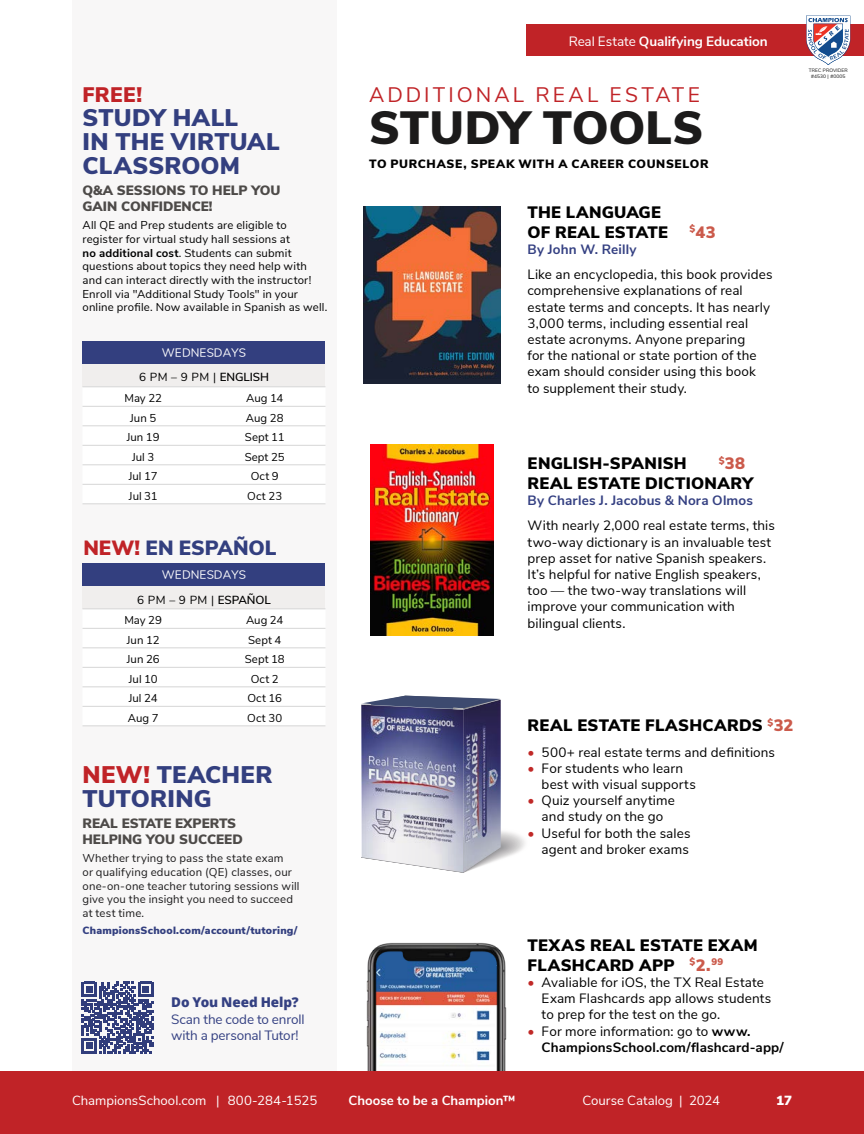
<style>
.page{position:relative;width:864px;height:1134px;background:#fff}
.page>*{position:absolute;margin:0;border:0;box-sizing:border-box;transform-origin:0 0}
.t1{font:900 46.5px "Nunito Sans";letter-spacing:.005em;color:#1c1b1b}
.t2{font:900 24px/24px "Nunito Sans";letter-spacing:.01em;color:#333f7f}
.t3{font:21px "Nunito Sans";letter-spacing:.15em;color:#c02327}
.t4{font:900 21px "Nunito Sans";color:#c02327}
.t5{font:900 20.55px "Nunito Sans";color:#333f7f}
.t6{font:900 16.5px/19.8px "Nunito Sans";letter-spacing:.02em;color:#000}
.t7{font:900 16.5px "Nunito Sans";color:#cb5a4b}
.t8{font:13.5px/16.2px "Nunito Sans";letter-spacing:.01em;color:#000}
.t9{font:900 13.5px/16.2px "Nunito Sans";color:#4d4a48}
.t10{font:700 13.5px/16.2px "Nunito Sans";letter-spacing:.01em;color:#000}
.t11{font:13.5px/16.2px "Nunito Sans";letter-spacing:-.01em;color:#344082}
.t12{font:700 13.5px "Nunito Sans";letter-spacing:.01em;color:#344082}
.t13{font:700 13.5px "Nunito Sans";letter-spacing:-.005em;color:#fff}
.t14{font:13.2px "Nunito Sans";color:#fff}
.t15{font:700 13.2px "Nunito Sans";color:#fff}
.t16{font:900 13.2px "Nunito Sans";color:#fff}
.t17{font:900 12px "Nunito Sans";letter-spacing:.055em;color:#000}
.Table-Class{font:11.7px "Nunito Sans";letter-spacing:.03em;color:#000}
.t18{font:11.4px/13.6px "Nunito Sans";letter-spacing:.015em;color:#000}
.t19{font:11.4px/13.6px "Nunito Sans";letter-spacing:.015em;color:#1c1b1c}
.t20{font:900 10.5px "Nunito Sans";letter-spacing:.02em;color:#333f7f}
.t21{font:300 4.8px/6.4px "Nunito Sans";letter-spacing:.03em;color:#4c4c4c;text-align:center}
.s1{font-weight:700}
.s2{font-weight:600}
.s3{color:#c02327}
.s4{color:#344082}
.s5{font-family:"Open Sans";font-weight:800}
.s6{font-weight:400}
.s7{color:#cb5a4b}
.s8{color:#c02927}
.s9{font-weight:400;color:#c02927}
</style>
<div class="page">
<div style="left:0;top:1071px;width:864px;height:63px;background:#c02327"></div>
<div style="left:526px;top:25px;width:338px;height:31px;background:#c02327"></div>
<svg style="left:806px;top:16px;width:44px;height:49px"></svg>
<svg style="left:361px;top:696px;width:164px;height:177px"></svg>
<div style="left:72px;top:0;width:264px;height:1071px;background:#f8f7f7"></div>
<img style="left:366px;top:942px;width:141px;height:129px">
<svg style="left:73px;top:973px;width:89px;height:89px"></svg>
<svg style="left:82px;top:982px;width:71px;height:71px"></svg>
<img style="left:364px;top:206px;width:136px;height:178px">
<img style="left:370px;top:444px;width:124px;height:192px">
<div style="left:82px;top:341px;width:244px;height:23px;background:#333f7f"></div>
<div style="left:82px;top:364px;width:244px;height:23px;background:#f0eeed"></div>
<svg style="left:82px;top:425px;width:244px;height:79px"></svg>
<hr style="left:82px;top:387px;width:122px;height:1px;background:#d6d6d6">
<hr style="left:204px;top:387px;width:122px;height:1px;background:#d6d6d6">
<hr style="left:82px;top:406px;width:122px;height:1px;background:#d6d6d6">
<hr style="left:204px;top:406px;width:122px;height:1px;background:#d6d6d6">
<hr style="left:82px;top:426px;width:122px;height:1px;background:#d6d6d6">
<hr style="left:204px;top:426px;width:122px;height:1px;background:#d6d6d6">
<hr style="left:82px;top:445px;width:122px;height:1px;background:#d6d6d6">
<hr style="left:204px;top:445px;width:122px;height:1px;background:#d6d6d6">
<hr style="left:82px;top:465px;width:122px;height:1px;background:#d6d6d6">
<hr style="left:204px;top:465px;width:122px;height:1px;background:#d6d6d6">
<hr style="left:82px;top:484px;width:122px;height:1px;background:#d6d6d6">
<hr style="left:204px;top:484px;width:122px;height:1px;background:#d6d6d6">
<hr style="left:82px;top:504px;width:122px;height:1px;background:#d6d6d6">
<hr style="left:204px;top:504px;width:122px;height:1px;background:#d6d6d6">
<div style="left:82px;top:563px;width:244px;height:23px;background:#333f7f"></div>
<div style="left:82px;top:586px;width:244px;height:23px;background:#f0eeed"></div>
<svg style="left:83px;top:647px;width:242px;height:79px"></svg>
<hr style="left:82px;top:609px;width:122px;height:1px;background:#d6d6d6">
<hr style="left:204px;top:609px;width:122px;height:1px;background:#d6d6d6">
<hr style="left:82px;top:628px;width:122px;height:1px;background:#d6d6d6">
<hr style="left:204px;top:628px;width:122px;height:1px;background:#d6d6d6">
<hr style="left:82px;top:648px;width:122px;height:1px;background:#d6d6d6">
<hr style="left:204px;top:648px;width:122px;height:1px;background:#d6d6d6">
<hr style="left:82px;top:667px;width:122px;height:1px;background:#d6d6d6">
<hr style="left:82px;top:687px;width:122px;height:1px;background:#d6d6d6">
<hr style="left:204px;top:687px;width:122px;height:1px;background:#d6d6d6">
<hr style="left:204px;top:706px;width:122px;height:1px;background:#d6d6d6">
<hr style="left:204px;top:667px;width:122px;height:1px;background:#d6d6d6">
<hr style="left:82px;top:706px;width:122px;height:1px;background:#d6d6d6">
<hr style="left:82px;top:726px;width:122px;height:1px;background:#d6d6d6">
<hr style="left:204px;top:726px;width:122px;height:1px;background:#d6d6d6">
<p class="t4" style="left:82px;top:79px;width:61px">FREE!</p>
<p class="t2" style="left:82px;top:105px;width:199px">STUDY HALL<br>IN THE VIRTUAL<br>CLASSROOM</p>
<p class="t9" style="left:82px;top:182px;width:200px">Q&amp;A SESSIONS TO HELP YOU<br>GAIN CONFIDENCE!</p>
<p class="t18" style="left:82px;top:218px;width:246px">All QE and Prep students are eligible to register for virtual study hall sessions at<br><span class="s1">no additional cost</span>. Students can submit questions about topics they need help with and can interact directly with the instructor!<br>Enroll via "Additional Study Tools" in your online profile. Now available in Spanish as well.</p>
<p class="Table-Class" style="left:139px;top:369px;width:131px">6 PM – 9 PM | <span class="s2">ENGLISH</span></p>
<p class="t18" style="left:124px;top:391px;width:39px">May 22</p>
<p class="t18" style="left:246px;top:391px;width:39px">Aug 14</p>
<p class="t18" style="left:130px;top:410px;width:28px">Jun 5</p>
<p class="t18" style="left:246px;top:410px;width:39px">Aug 28</p>
<p class="t18" style="left:127px;top:430px;width:34px">Jun 19</p>
<p class="t18" style="left:245px;top:430px;width:41px">Sept 11</p>
<p class="t18" style="left:132px;top:449px;width:24px">Jul 3</p>
<p class="t18" style="left:245px;top:449px;width:42px">Sept 25</p>
<p class="t18" style="left:129px;top:469px;width:30px">Jul 17</p>
<p class="t18" style="left:251px;top:469px;width:29px">Oct 9</p>
<p class="t18" style="left:129px;top:488px;width:30px">Jul 31</p>
<p class="t18" style="left:247px;top:488px;width:36px">Oct 23</p>
<p class="t5" style="left:83px;top:532px;width:195px"><span class="s3">NEW!</span> EN ESPAÑOL</p>
<p class="Table-Class" style="left:137px;top:591px;width:135px">6 PM – 9 PM | <span class="s2">ESPAÑOL</span></p>
<p class="t18" style="left:124px;top:613px;width:39px">May 29</p>
<p class="t18" style="left:246px;top:613px;width:39px">Aug 24</p>
<p class="t18" style="left:127px;top:632px;width:34px">Jun 12</p>
<p class="t18" style="left:248px;top:632px;width:35px">Sept 4</p>
<p class="t18" style="left:127px;top:652px;width:34px">Jun 26</p>
<p class="t18" style="left:245px;top:652px;width:41px">Sept 18</p>
<p class="t18" style="left:129px;top:671px;width:30px">Jul 10</p>
<p class="t18" style="left:251px;top:671px;width:29px">Oct 2</p>
<p class="t18" style="left:129px;top:691px;width:30px">Jul 24</p>
<p class="t18" style="left:248px;top:691px;width:36px">Oct 16</p>
<p class="t18" style="left:128px;top:710px;width:32px">Aug 7</p>
<p class="t18" style="left:247px;top:710px;width:36px">Oct 30</p>
<p class="t2" style="left:82px;top:762px;width:191px"><span class="s3">NEW!</span> TEACHER<br>TUTORING</p>
<p class="t9" style="left:82px;top:815px;width:162px">REAL ESTATE EXPERTS<br>HELPING YOU SUCCEED</p>
<p class="t19" style="left:82px;top:851px;width:219px">Whether trying to pass the state exam<br>or qualifying education (QE) classes, our one-on-one teacher tutoring sessions will give you the insight you need to succeed at test time.</p>
<p class="t20" style="left:82px;top:923px;width:217px"><span class="s4">C</span>hampionsSchool.com/account/tutoring/</p>
<p class="t11" style="left:171px;top:994px;width:135px"><span class="s5">Do You Need Help?<br></span>Scan the code to enroll with a personal Tutor!</p>
<p class="t13" style="left:569px;top:31px;width:201px"><span class="s6">Real Estate</span> Qualifying Education</p>
<p class="t3" style="left:369px;top:80px;width:332px">ADDITIONAL REAL ESTATE</p>
<p class="t1" style="left:369px;top:94px;width:336px">STUDY TOOLS</p>
<p class="t17" style="left:369px;top:155px;width:341px">TO PURCHASE, SPEAK WITH A CAREER COUNSELOR</p>
<p class="t6" style="left:527px;top:202px;width:142px">THE LANGUAGE<br>OF REAL ESTATE</p>
<p class="t7" style="left:689px;top:220px;width:28px"><sup>$</sup>43</p>
<p class="t12" style="left:527px;top:239px;width:111px">By John W. Reilly</p>
<p class="t8" style="left:527px;top:266px;width:247px">Like an encyclopedia, this book provides comprehensive explanations of real estate terms and concepts. It has nearly 3,000 terms, including essential real estate acronyms. Anyone preparing<br>for the national or state portion of the exam should consider using this book<br>to supplement their study.</p>
<p class="t6" style="left:528px;top:453px;width:227px;text-indent:191px"><sup>$</sup><span class="s7">38<br></span>REAL ESTATE DICTIONARY</p>
<p class="t12" style="left:528px;top:491px;width:227px">By Charles J. Jacobus &amp; Nora Olmos</p>
<p class="t8" style="left:528px;top:517px;width:249px">With nearly 2,000 real estate terms, this two-way dictionary is an invaluable test prep asset for native Spanish speakers.<br>It’s helpful for native English speakers, too — the two-way translations will improve your communication with bilingual clients.</p>
<p class="t6" style="left:528px;top:453px;width:161px">ENGLISH-SPANISH</p>
<p class="t21" style="left:809px;top:66px;width:41px">TREC PROVIDER #4530 | #0005</p>
<p class="t6" style="left:528px;top:715px;width:267px">REAL ESTATE FLASHCARDS <sup>$</sup><span class="s7">32</span></p>
<p class="t8" style="left:528px;top:743px;width:249px"><span class="s8">•</span> 500+ real estate terms and definitions</p>
<p class="t8" style="left:542px;top:759px;width:156px;text-indent:-14px"><span class="s8">•</span> For students who learn best with visual supports</p>
<p class="t8" style="left:528px;top:792px;width:149px;text-align:center"><span class="s8">•</span> Quiz yourself anytime and study on the go</p>
<p class="t8" style="left:528px;top:824px;width:164px;text-align:right"><span class="s8">•</span> Useful for both the sales agent and broker exams</p>
<p class="t6" style="left:528px;top:935px;width:232px">TEXAS REAL ESTATE EXAM<br>FLASHCARD APP <sup>$</sup><span class="s7">2.</span><sup>99</sup></p>
<p class="t8" style="left:542px;top:973px;width:231px;text-indent:-14px"><span class="s8">•</span> Avaliable for iOS, the TX Real Estate<br>Exam Flashcards app allows students to prep for the test on the go.</p>
<p class="t10" style="left:542px;top:1022px;width:244px;text-indent:-14px"><span class="s9">•</span> <span class="s6">For more information: go to</span> www.<br>ChampionsSchool.com/flashcard-app/</p>
<p class="t14" style="left:72px;top:1090px;width:247px">ChampionsSchool.com | 800-284-1525</p>
<p class="t15" style="left:349px;top:1090px;width:169px">Choose to be a Champion™</p>
<p class="t14" style="left:582px;top:1090px;width:139px">Course Catalog | 2024</p>
<p class="t16" style="left:776px;top:1090px;width:17px">17</p>
</div>
